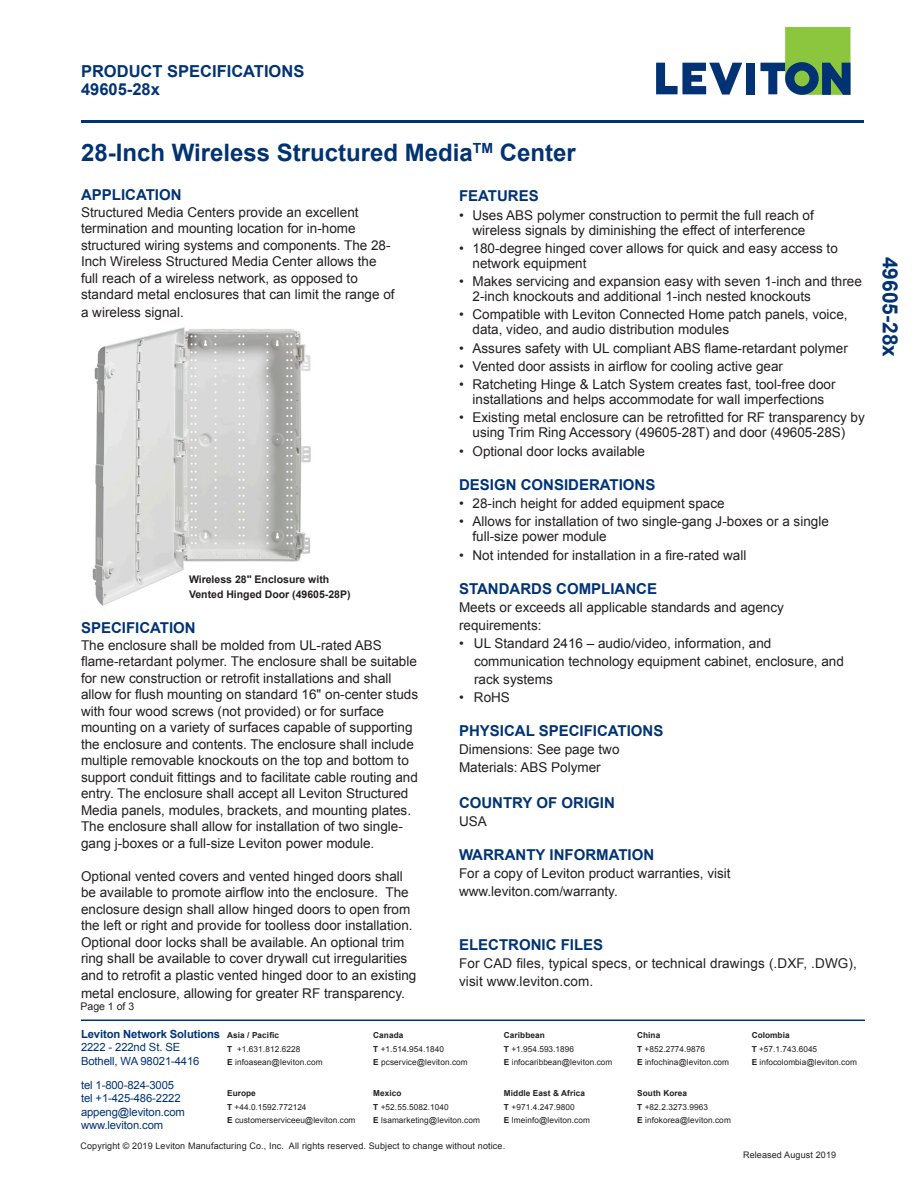
<style>
.page{position:relative;width:918px;height:1188px;background:#fff}
.page>*{position:absolute;margin:0;border:0;box-sizing:border-box;transform-origin:0 0}
.t1{font:700 24px "Arial";color:#013374}
.t2{font:700 21px "Arial";color:#013374}
.t3{font:700 16.5px "Arial";color:#013374}
.Subheads{font:700 15px "Arial";color:#013374}
.Body{font:700 15px "Arial";color:#013374}
.Body-2{font:13.5px/16.5px "Arial";color:#231f20}
.Bulletted{font:13.5px/15px "Arial";color:#231f20}
.t4{font:11.25px/13.5px "Arial";letter-spacing:-.01em;color:#013374}
.Bulletted-2{font:700 10.5px/15px "Arial";color:#231f20}
.t5{font:10.5px "Arial";color:#231f20}
.t6{font:9px "Arial";letter-spacing:.015em;color:#231f20}
.t7{font:8.25px/13.5px "Arial";letter-spacing:.01em;color:#231f20}
.t8{font:700 8.25px "Arial";letter-spacing:.005em;color:#231f20}
.s1{font-weight:700}
</style>
<div class="page">
<svg style="left:656px;top:63px;width:86px;height:32px"></svg>
<div style="left:746px;top:63px;width:9px;height:31px;background:#013374"></div>
<svg style="left:760px;top:27px;width:90px;height:68px"></svg>
<hr style="left:81px;top:120px;width:783px;height:3px;background:#013374">
<hr style="left:81px;top:1020px;width:784px;height:1px;background:#013374">
<img style="left:92px;top:327px;width:219px;height:279px">
<p class="t3" style="left:81px;top:60px;width:225px">PRODUCT SPECIFICATIONS</p>
<p class="t3" style="left:81px;top:78px;width:80px">49605-28x</p>
<p class="t1" style="left:81px;top:137px;width:496px">28-Inch Wireless Structured Media<sup>TM</sup> Center</p>
<p class="Subheads" style="left:81px;top:185px;width:102px">APPLICATION</p>
<p class="Body-2" style="left:81px;top:204px;width:311px">Structured Media Centers provide an excellent termination and mounting location for in-home structured wiring systems and components. The 28- Inch Wireless Structured Media Center allows the</p>
<p class="Body-2" style="left:81px;top:270px;width:278px">full reach of a wireless network, as opposed to</p>
<p class="Body-2" style="left:81px;top:286px;width:315px">standard metal enclosures that can limit the range of</p>
<p class="Body-2" style="left:81px;top:304px;width:104px">a wireless signal.</p>
<p class="Bulletted-2" style="left:189px;top:572px;width:163px">Wireless 28" Enclosure with<br>Vented Hinged Door (49605-28P)</p>
<p class="Subheads" style="left:81px;top:618px;width:116px">SPECIFICATION</p>
<p class="Body-2" style="left:81px;top:637px;width:339px">The enclosure shall be molded from UL-rated ABS flame-retardant polymer. The enclosure shall be suitable for new construction or retrofit installations and shall allow for flush mounting on standard 16" on-center studs with four wood screws (not provided) or for surface mounting on a variety of surfaces capable of supporting the enclosure and contents. The enclosure shall include multiple removable knockouts on the top and bottom to support conduit fittings and to facilitate cable routing and entry. The enclosure shall accept all Leviton Structured Media panels, modules, brackets, and mounting plates.<br>The enclosure shall allow for installation of two single&shy;gang j-boxes or a full-size Leviton power module.</p>
<p class="Body-2" style="left:81px;top:868px;width:337px">Optional vented covers and vented hinged doors shall be available to promote airflow into the enclosure. The enclosure design shall allow hinged doors to open from the left or right and provide for toolless door installation.<br>Optional door locks shall be available. An optional trim ring shall be available to cover drywall cut irregularities and to retrofit a plastic vented hinged door to an existing</p>
<p class="Body-2" style="left:81px;top:985px;width:325px">metal enclosure, allowing for greater RF transparency.</p>
<p class="t5" style="left:80px;top:1000px;width:55px">Page 1 of 3</p>
<p class="Subheads" style="left:459px;top:186px;width:81px">FEATURES</p>
<p class="Bulletted" style="left:459px;top:208px;width:356px;text-align:center">• Uses ABS polymer construction to permit the full reach of wireless signals by diminishing the effect of interference</p>
<p class="Bulletted" style="left:472px;top:241px;width:367px;text-indent:-14px">• 180-degree hinged cover allows for quick and easy access to network equipment</p>
<p class="Bulletted" style="left:472px;top:274px;width:391px;text-indent:-14px">• Makes servicing and expansion easy with seven 1-inch and three<br>2-inch knockouts and additional 1-inch nested knockouts</p>
<p class="Bulletted" style="left:472px;top:307px;width:377px;text-indent:-14px">• Compatible with Leviton Connected Home patch panels, voice, data, video, and audio distribution modules</p>
<p class="Bulletted" style="left:459px;top:341px;width:390px">• Assures safety with UL compliant ABS flame-retardant polymer</p>
<p class="Bulletted" style="left:459px;top:359px;width:326px">• Vented door assists in airflow for cooling active gear</p>
<p class="Bulletted" style="left:459px;top:377px;width:378px;text-align:center">• Ratcheting Hinge &amp; Latch System creates fast, tool-free door installations and helps accommodate for wall imperfections</p>
<p class="Bulletted" style="left:459px;top:410px;width:407px;text-align:center">• Existing metal enclosure can be retrofitted for RF transparency by using Trim Ring Accessory (49605-28T) and door (49605-28S)</p>
<p class="Bulletted" style="left:459px;top:443px;width:188px">• Optional door locks available</p>
<p class="Subheads" style="left:459px;top:475px;width:198px">DESIGN CONSIDERATIONS</p>
<p class="Bulletted" style="left:459px;top:496px;width:267px">• 28-inch height for added equipment space</p>
<p class="Bulletted" style="left:472px;top:514px;width:358px;text-indent:-14px">• Allows for installation of two single-gang J-boxes or a single full-size power module</p>
<p class="Bulletted" style="left:459px;top:547px;width:289px">• Not intended for installation in a fire-rated wall</p>
<p class="Subheads" style="left:459px;top:579px;width:200px">STANDARDS COMPLIANCE</p>
<p class="Body-2" style="left:459px;top:598px;width:326px;line-height:18px">Meets or exceeds all applicable standards and agency requirements:</p>
<p class="Body-2" style="left:474px;top:634px;width:371px;line-height:18px;text-indent:-15px">• UL Standard 2416 – audio/video, information, and communication technology equipment cabinet, enclosure, and rack systems</p>
<p class="Body-2" style="left:459px;top:689px;width:53px">• RoHS</p>
<p class="Subheads" style="left:459px;top:721px;width:206px">PHYSICAL SPECIFICATIONS</p>
<p class="Body-2" style="left:459px;top:741px;width:162px">Dimensions: See page two</p>
<p class="Body-2" style="left:459px;top:759px;width:143px">Materials: ABS Polymer</p>
<p class="Body" style="left:459px;top:793px;width:157px">COUNTRY OF ORIGIN</p>
<p class="Body-2" style="left:459px;top:813px;width:29px">USA</p>
<p class="Subheads" style="left:459px;top:845px;width:197px">WARRANTY INFORMATION</p>
<p class="Body-2" style="left:459px;top:865px;width:273px">For a copy of Leviton product warranties, visit</p>
<p class="Body-2" style="left:459px;top:883px;width:160px">www.leviton.com/warranty.</p>
<p class="Subheads" style="left:459px;top:935px;width:146px">ELECTRONIC FILES</p>
<p class="Body-2" style="left:459px;top:955px;width:399px;line-height:18px">For CAD files, typical specs, or technical drawings (.DXF, .DWG), visit www.leviton.com.</p>
<p class="t4" style="left:81px;top:1027px;width:141px"><span class="s1">Leviton Network Solutions<br></span>2222 - 222nd St. SE<br>Bothell, WA 98021-4416</p>
<p class="t4" style="left:81px;top:1078px;width:95px">tel 1-800-824-3005</p>
<p class="t4" style="left:81px;top:1092px;width:101px">tel +1-425-486-2222</p>
<p class="t4" style="left:81px;top:1105px;width:105px">appeng@leviton.com</p>
<p class="t4" style="left:81px;top:1119px;width:84px">www.leviton.com</p>
<p class="t6" style="left:80px;top:1140px;width:426px">Copyright © 2019 Leviton Manufacturing Co., Inc. All rights reserved. Subject to change without notice.</p>
<p class="t7" style="left:227px;top:1029px;width:97px"><span class="s1">Asia / Pacific<br>T</span> +1.631.812.6228<br><span class="s1">E</span> infoasean@leviton.com</p>
<p class="t7" style="left:373px;top:1029px;width:96px"><span class="s1">Canada<br>T</span> +1.514.954.1840<br><span class="s1">E</span> pcservice@leviton.com</p>
<p class="t7" style="left:504px;top:1029px;width:110px"><span class="s1">Caribbean<br>T</span> +1.954.593.1896<br><span class="s1">E</span> infocaribbean@leviton.com</p>
<p class="t8" style="left:637px;top:1030px;width:25px">China</p>
<p class="t7" style="left:637px;top:1042px;width:93px"><span class="s1">T</span> +852.2774.9876<br><span class="s1">E</span> infochina@leviton.com</p>
<p class="t7" style="left:227px;top:1087px;width:130px"><span class="s1">Europe<br>T</span> +44.0.1592.772124<br><span class="s1">E</span> customerserviceeu@leviton.com</p>
<p class="t7" style="left:373px;top:1087px;width:108px"><span class="s1">Mexico<br>T</span> +52.55.5082.1040<br><span class="s1">E</span> lsamarketing@leviton.com</p>
<p class="t7" style="left:504px;top:1087px;width:88px"><span class="s1">Middle East &amp; Africa<br>T</span> +971.4.247.9800<br><span class="s1">E</span> lmeinfo@leviton.com</p>
<p class="t7" style="left:637px;top:1087px;width:95px"><span class="s1">South Korea<br>T</span> +82.2.3273.9963<br><span class="s1">E</span> infokorea@leviton.com</p>
<p class="t8" style="left:752px;top:1030px;width:39px">Colombia</p>
<p class="t7" style="left:752px;top:1042px;width:107px"><span class="s1">T</span> +57.1.743.6045<br><span class="s1">E</span> infocolombia@leviton.com</p>
<p class="t6" style="left:743px;top:1149px;width:95px">Released August 2019</p>
<p class="t2" style="left:904px;top:256px;width:102px;rotate:90deg">49605-28x</p>
</div>
